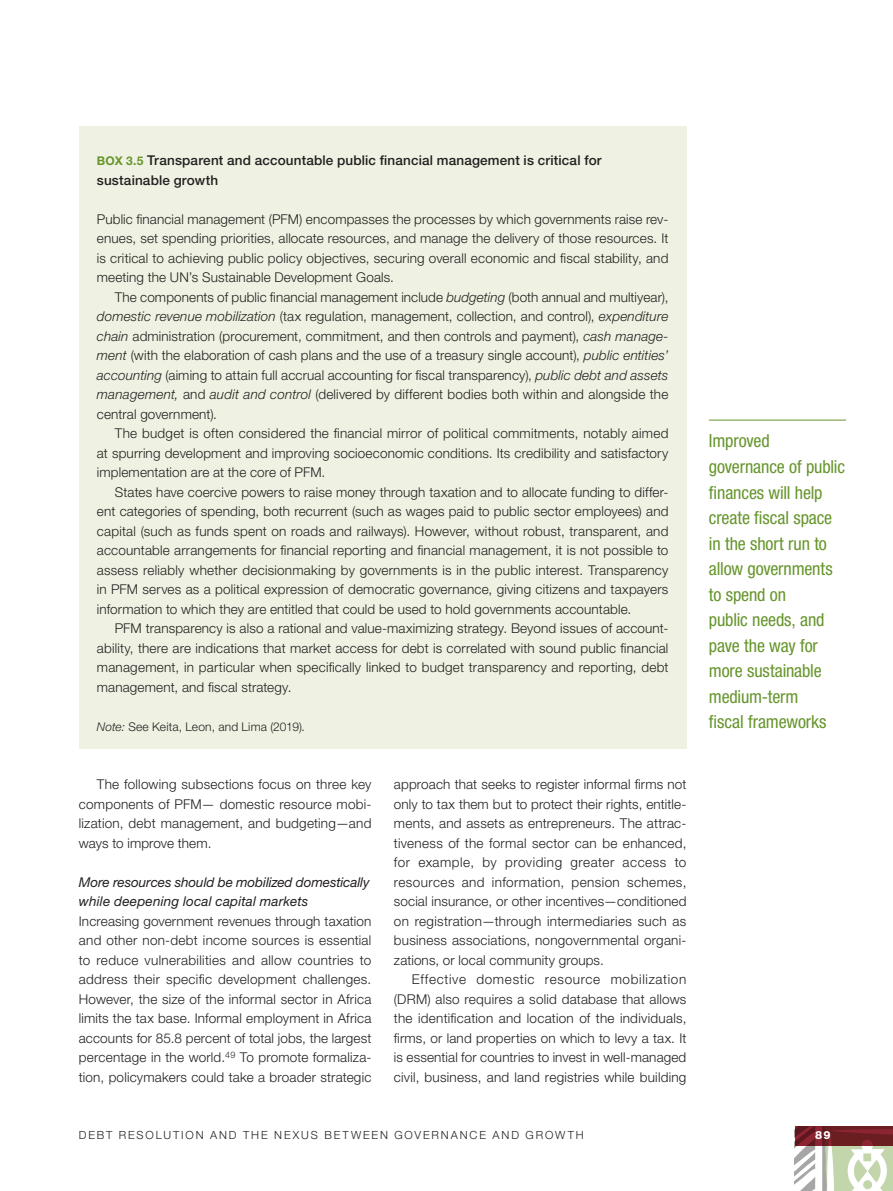
<style>
.page{position:relative;width:893px;height:1191px;background:#fff}
.page>*{position:absolute;margin:0;border:0;box-sizing:border-box;transform-origin:0 0}
.pullquote{font:condensed 18px/25.5px "Helvetica Neue LT Std";letter-spacing:-.005em;color:#66952c}
._07_body_text{font:300 13.5px/19.5px "Helvetica Neue LT Std";letter-spacing:.01em;color:#231f20;text-align:justify}
._06_no_indent{font:300 13.5px/19.5px "Helvetica Neue LT Std";letter-spacing:.01em;color:#231f20;text-align:justify}
._40_btf_title{font:500 13.5px/19.5px "Helvetica Neue LT Std";letter-spacing:.01em;color:#231f20}
._03_C_head{font:italic 13.5px/19.5px "Helvetica Neue LT Std";color:#231f20}
._45_table_note{font:300 12px "Helvetica Neue LT Std";letter-spacing:.015em;color:#231f20}
.t1{font:300 11.25px "Helvetica Neue LT Std";color:#231f20}
.t2{font:800 11.25px "Helvetica Neue LT Std";color:#fff}
.s1{font-weight:700;font-size:12px;color:#66952c}
.s2{font-style:italic}
</style>
<div class="page">
<svg style="left:795px;top:1146px;width:98px;height:45px"></svg>
<svg style="left:795px;top:1126px;width:98px;height:20px;background:#731e25"></svg>
<hr style="left:709px;top:420px;width:137px;height:1px;background:#66952c">
<div style="left:79px;top:126px;width:607px;height:622px;background:#eff2e2"></div>
<p class="_40_btf_title" style="left:97px;top:150px;width:506px"><span class="s1">BOX 3.5</span> Transparent and accountable public financial management is critical for sustainable growth</p>
<p class="_06_no_indent" style="left:97px;top:209px;width:573px">Public financial management (PFM) encompasses the processes by which governments raise rev&shy;enues, set spending priorities, allocate resources, and manage the delivery of those resources. It is critical to achieving public policy objectives, securing overall economic and fiscal stability, and meeting the UN’s Sustainable Development Goals.</p>
<p class="_07_body_text" style="left:97px;top:287px;width:573px;text-indent:18px">The components of public financial management include <span class="s2">budgeting</span> (both annual and multiyear), <span class="s2">domestic revenue mobilization</span> (tax regulation, management, collection, and control), <span class="s2">expenditure chain</span> administration (procurement, commitment, and then controls and payment), <span class="s2">cash manage&shy;ment</span> (with the elaboration of cash plans and the use of a treasury single account), <span class="s2">public entities’ accounting</span> (aiming to attain full accrual accounting for fiscal transparency), <span class="s2">public debt and assets management,</span> and <span class="s2">audit and control</span> (delivered by different bodies both within and alongside the central government).</p>
<p class="_07_body_text" style="left:97px;top:423px;width:573px;text-indent:18px">The budget is often considered the financial mirror of political commitments, notably aimed at spurring development and improving socioeconomic conditions. Its credibility and satisfactory implementation are at the core of PFM.</p>
<p class="_07_body_text" style="left:97px;top:482px;width:573px;text-indent:18px">States have coercive powers to raise money through taxation and to allocate funding to differ&shy;ent categories of spending, both recurrent (such as wages paid to public sector employees) and capital (such as funds spent on roads and railways). However, without robust, transparent, and accountable arrangements for financial reporting and financial management, it is not possible to assess reliably whether decisionmaking by governments is in the public interest. Transparency in PFM serves as a political expression of democratic governance, giving citizens and taxpayers information to which they are entitled that could be used to hold governments accountable.</p>
<p class="_07_body_text" style="left:97px;top:618px;width:573px;text-indent:18px">PFM transparency is also a rational and value-maximizing strategy. Beyond issues of account&shy;ability, there are indications that market access for debt is correlated with sound public financial management, in particular when specifically linked to budget transparency and reporting, debt management, and fiscal strategy.</p>
<p class="_45_table_note" style="left:97px;top:719px;width:210px"><span class="s2">Note:</span> See Keita, Leon, and Lima (2019).</p>
<p class="_07_body_text" style="left:79px;top:774px;width:294px;text-indent:18px">The following subsections focus on three key components of PFM— domestic resource mobi&shy;lization, debt management, and budgeting—and ways to improve them.</p>
<p class="_03_C_head" style="left:79px;top:872px;width:292px">More resources should be mobilized domestically while deepening local capital markets</p>
<p class="_06_no_indent" style="left:79px;top:911px;width:294px">Increasing government revenues through taxation and other non-debt income sources is essential to reduce vulnerabilities and allow countries to address their specific development challenges.<br>However, the size of the informal sector in Africa limits the tax base. Informal employment in Africa accounts for 85.8 percent of total jobs, the largest percentage in the world.<sup>49</sup> To promote formaliza&shy;tion, policymakers could take a broader strategic</p>
<p class="_06_no_indent" style="left:394px;top:774px;width:294px">approach that seeks to register informal firms not only to tax them but to protect their rights, entitle&shy;ments, and assets as entrepreneurs. The attrac&shy;tiveness of the formal sector can be enhanced, for example, by providing greater access to resources and information, pension schemes, social insurance, or other incentives—conditioned on registration—through intermediaries such as business associations, nongovernmental organi&shy;zations, or local community groups.</p>
<p class="_07_body_text" style="left:394px;top:969px;width:294px;text-indent:18px">Effective domestic resource mobilization (DRM) also requires a solid database that allows the identification and location of the individuals, firms, or land properties on which to levy a tax. It is essential for countries to invest in well-managed civil, business, and land registries while building</p>
<p class="pullquote" style="left:709px;top:428px;width:138px">Improved governance of public finances will help create fiscal space in the short run to allow governments to spend on<br>public needs, and pave the way for more sustainable medium-term<br>fiscal frameworks</p>
<p class="t1" style="left:79px;top:1128px;width:19px">Debt</p>
<p class="t1" style="left:119px;top:1128px;width:10px">resolution</p>
<p class="t1" style="left:210px;top:1128px;width:10px">and</p>
<p class="t1" style="left:243px;top:1128px;width:10px">the</p>
<p class="t1" style="left:274px;top:1128px;width:10px">nexus</p>
<p class="t1" style="left:324px;top:1128px;width:10px">between</p>
<p class="t1" style="left:394px;top:1128px;width:11px">governance</p>
<p class="t1" style="left:493px;top:1128px;width:10px">and</p>
<p class="t1" style="left:526px;top:1128px;width:11px">growth</p>
<p class="t2" style="left:815px;top:1128px;width:17px">89</p>
</div>
